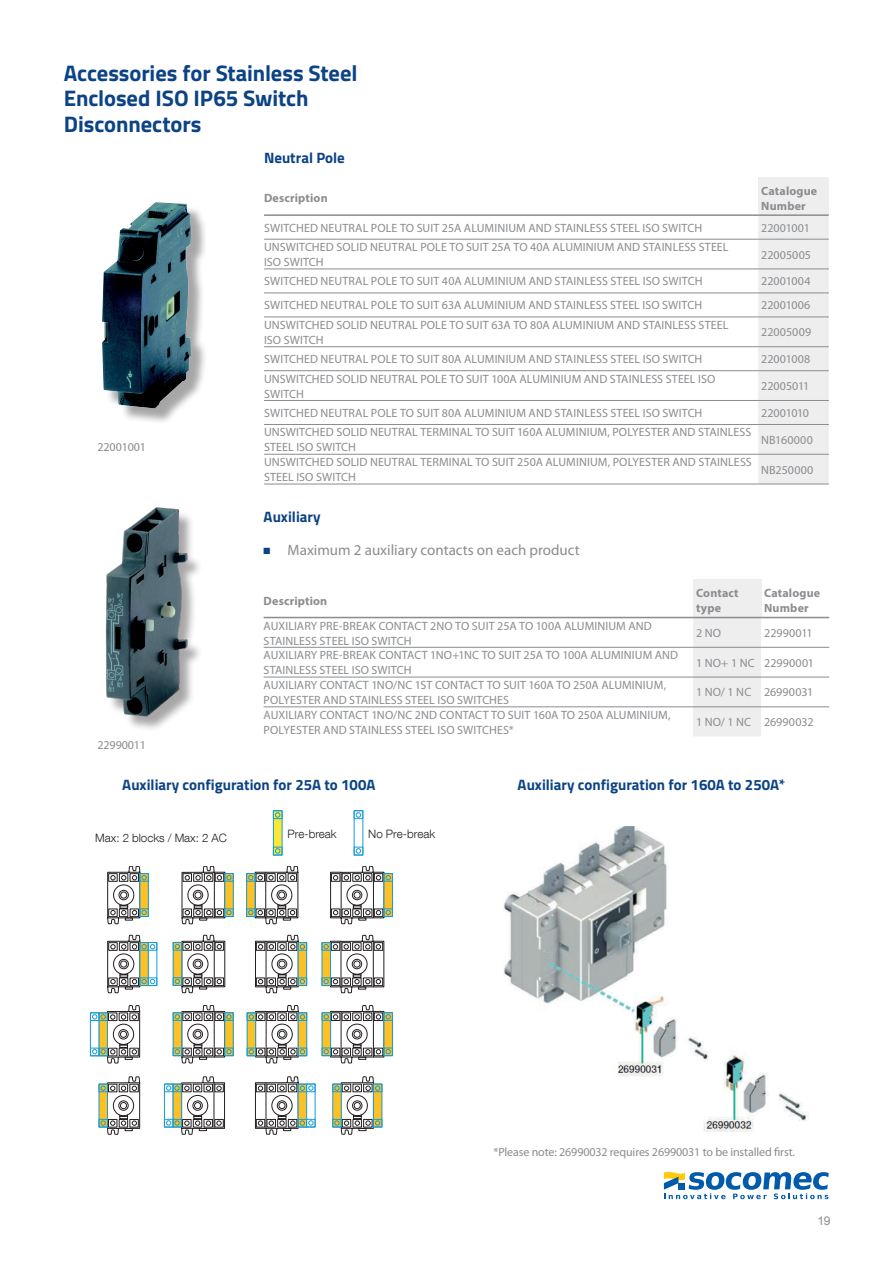
<style>
.page{position:relative;width:893px;height:1263px;background:#fff}
.page>*{position:absolute;margin:0;border:0;box-sizing:border-box;transform-origin:0 0}
.Heading_3_Bold_Blue{font:700 22.5px/25.5px "Titillium";letter-spacing:-.005em;color:#0c4385}
.Heading_4_Bold_Blue{font:700 15px "Titillium";color:#0c4385}
.t1{font:15px "Myriad Pro";color:#8a8c8f}
.Heading_5_Bold_Grey{font:12px/15px "Myriad Pro";letter-spacing:.005em;color:#8a8c8f}
.Body_Notes{font:12px "Myriad Pro";letter-spacing:-.01em;color:#8a8c8f}
.Heading_5_Bold_Grey-2{font:700 12px/15px "Myriad Pro";letter-spacing:.015em;color:#8a8c8f}
.Heading_5_Bold_Grey-3{font:12px "Myriad Pro";letter-spacing:-.035em;color:#8a8c8f}
.t2{font:12px "Arial";color:#8a8c8f}
.t3{font:300 11.55px "Helvetica Neue LT Com";color:#231f20}
.s1{color:#0c4385}
</style>
<div class="page">
<svg style="left:664px;top:1172px;width:165px;height:27px"></svg>
<div style="left:758px;top:177px;width:71px;height:38px;background:#eeeeef"></div>
<div style="left:758px;top:216px;width:71px;height:268px;background:#eeeeef"></div>
<hr style="left:264px;top:239px;width:494px;height:1px;background:#8a8c8f">
<hr style="left:758px;top:239px;width:71px;height:1px;background:#8a8c8f">
<hr style="left:264px;top:269px;width:494px;height:1px;background:#8a8c8f">
<hr style="left:758px;top:269px;width:71px;height:1px;background:#8a8c8f">
<hr style="left:264px;top:293px;width:494px;height:1px;background:#8a8c8f">
<hr style="left:758px;top:293px;width:71px;height:1px;background:#8a8c8f">
<hr style="left:264px;top:317px;width:494px;height:1px;background:#8a8c8f">
<hr style="left:758px;top:317px;width:71px;height:1px;background:#8a8c8f">
<hr style="left:264px;top:346px;width:494px;height:1px;background:#8a8c8f">
<hr style="left:758px;top:346px;width:71px;height:1px;background:#8a8c8f">
<hr style="left:264px;top:370px;width:494px;height:1px;background:#8a8c8f">
<hr style="left:758px;top:370px;width:71px;height:1px;background:#8a8c8f">
<hr style="left:264px;top:400px;width:494px;height:1px;background:#8a8c8f">
<hr style="left:758px;top:400px;width:71px;height:1px;background:#8a8c8f">
<hr style="left:264px;top:424px;width:494px;height:1px;background:#8a8c8f">
<hr style="left:758px;top:424px;width:71px;height:1px;background:#8a8c8f">
<hr style="left:264px;top:454px;width:494px;height:1px;background:#8a8c8f">
<hr style="left:758px;top:454px;width:71px;height:1px;background:#8a8c8f">
<hr style="left:264px;top:484px;width:494px;height:1px;background:#8a8c8f">
<hr style="left:758px;top:484px;width:71px;height:1px;background:#8a8c8f">
<hr style="left:264px;top:214px;width:494px;height:2px;background:#8a8c8f">
<hr style="left:758px;top:214px;width:71px;height:2px;background:#8a8c8f">
<div style="left:693px;top:579px;width:68px;height:38px;background:#eeeeef"></div>
<div style="left:693px;top:618px;width:68px;height:119px;background:#eeeeef"></div>
<hr style="left:264px;top:617px;width:429px;height:1px;background:#8a8c8f">
<hr style="left:693px;top:617px;width:68px;height:1px;background:#8a8c8f">
<hr style="left:761px;top:617px;width:68px;height:1px;background:#8a8c8f">
<hr style="left:264px;top:647px;width:429px;height:1px;background:#8a8c8f">
<hr style="left:693px;top:647px;width:68px;height:1px;background:#8a8c8f">
<hr style="left:761px;top:647px;width:68px;height:1px;background:#8a8c8f">
<hr style="left:264px;top:677px;width:429px;height:1px;background:#8a8c8f">
<hr style="left:693px;top:677px;width:68px;height:1px;background:#8a8c8f">
<hr style="left:761px;top:677px;width:68px;height:1px;background:#8a8c8f">
<hr style="left:264px;top:706px;width:429px;height:1px;background:#8a8c8f">
<hr style="left:693px;top:706px;width:68px;height:1px;background:#8a8c8f">
<hr style="left:761px;top:706px;width:68px;height:1px;background:#8a8c8f">
<div style="left:108px;top:509px;width:95px;height:223px;background:#231f20;opacity:.4"></div>
<img style="left:105px;top:507px;width:87px;height:213px">
<img style="left:503px;top:826px;width:306px;height:306px">
<svg style="left:181px;top:866px;width:53px;height:58px"></svg>
<svg style="left:107px;top:866px;width:42px;height:58px"></svg>
<svg style="left:246px;top:866px;width:52px;height:58px"></svg>
<div style="left:330px;top:872px;width:11px;height:46px;border:1px solid #231f20"></div>
<svg style="left:331px;top:866px;width:62px;height:58px"></svg>
<svg style="left:107px;top:935px;width:50px;height:58px"></svg>
<svg style="left:173px;top:935px;width:51px;height:58px"></svg>
<div style="left:255px;top:941px;width:11px;height:46px;border:1px solid #231f20"></div>
<svg style="left:256px;top:935px;width:51px;height:58px"></svg>
<svg style="left:321px;top:935px;width:62px;height:58px"></svg>
<svg style="left:90px;top:1005px;width:50px;height:58px"></svg>
<svg style="left:173px;top:1005px;width:61px;height:58px"></svg>
<svg style="left:247px;top:1005px;width:60px;height:58px"></svg>
<svg style="left:322px;top:1005px;width:71px;height:58px"></svg>
<svg style="left:98px;top:1076px;width:42px;height:58px"></svg>
<div style="left:214px;top:1082px;width:11px;height:46px;border:1px solid #231f20"></div>
<svg style="left:164px;top:1076px;width:60px;height:58px"></svg>
<div style="left:255px;top:1082px;width:11px;height:46px;border:1px solid #231f20"></div>
<svg style="left:256px;top:1076px;width:60px;height:58px"></svg>
<svg style="left:332px;top:1076px;width:50px;height:58px"></svg>
<svg style="left:273px;top:810px;width:10px;height:45px"></svg>
<svg style="left:354px;top:810px;width:9px;height:45px"></svg>
<div style="left:104px;top:204px;width:103px;height:220px;background:#231f20;opacity:.4"></div>
<img style="left:102px;top:202px;width:89px;height:206px">
<p class="Heading_3_Bold_Blue" style="left:64px;top:59px;width:295px">Accessories for Stainless Steel<br>Enclosed ISO IP65 Switch<br>Disconnectors</p>
<p class="Heading_4_Bold_Blue" style="left:264px;top:147px;width:82px">Neutral Pole</p>
<p class="Heading_5_Bold_Grey-2" style="left:264px;top:190px;width:65px">Description</p>
<p class="Heading_5_Bold_Grey-2" style="left:761px;top:183px;width:58px">Catalogue<br>Number</p>
<p class="Heading_5_Bold_Grey" style="left:264px;top:221px;width:440px">SWITCHED NEUTRAL POLE TO SUIT 25A ALUMINIUM AND STAINLESS STEEL ISO SWITCH</p>
<p class="Heading_5_Bold_Grey" style="left:761px;top:221px;width:50px">22001001</p>
<p class="Heading_5_Bold_Grey" style="left:264px;top:240px;width:466px">UNSWITCHED SOLID NEUTRAL POLE TO SUIT 25A TO 40A ALUMINIUM AND STAINLESS STEEL</p>
<p class="Heading_5_Bold_Grey" style="left:264px;top:255px;width:61px">ISO SWITCH</p>
<p class="Heading_5_Bold_Grey" style="left:761px;top:247px;width:51px">22005005</p>
<p class="Heading_5_Bold_Grey" style="left:264px;top:274px;width:440px">SWITCHED NEUTRAL POLE TO SUIT 40A ALUMINIUM AND STAINLESS STEEL ISO SWITCH</p>
<p class="Heading_5_Bold_Grey" style="left:761px;top:274px;width:51px">22001004</p>
<p class="Heading_5_Bold_Grey" style="left:264px;top:298px;width:440px">SWITCHED NEUTRAL POLE TO SUIT 63A ALUMINIUM AND STAINLESS STEEL ISO SWITCH</p>
<p class="Heading_5_Bold_Grey" style="left:761px;top:298px;width:51px">22001006</p>
<p class="Heading_5_Bold_Grey" style="left:264px;top:317px;width:466px">UNSWITCHED SOLID NEUTRAL POLE TO SUIT 63A TO 80A ALUMINIUM AND STAINLESS STEEL</p>
<p class="Heading_5_Bold_Grey" style="left:264px;top:332px;width:61px">ISO SWITCH</p>
<p class="Heading_5_Bold_Grey" style="left:761px;top:325px;width:52px">22005009</p>
<p class="Body_Notes" style="left:98px;top:440px;width:50px">22001001</p>
<p class="Body_Notes" style="left:98px;top:738px;width:50px">22990011</p>
<p class="Heading_5_Bold_Grey" style="left:264px;top:352px;width:440px">SWITCHED NEUTRAL POLE TO SUIT 80A ALUMINIUM AND STAINLESS STEEL ISO SWITCH</p>
<p class="Heading_5_Bold_Grey" style="left:761px;top:352px;width:51px">22001008</p>
<p class="Heading_5_Bold_Grey" style="left:264px;top:371px;width:453px">UNSWITCHED SOLID NEUTRAL POLE TO SUIT 100A ALUMINIUM AND STAINLESS STEEL ISO</p>
<p class="Heading_5_Bold_Grey" style="left:264px;top:386px;width:41px">SWITCH</p>
<p class="Heading_5_Bold_Grey" style="left:761px;top:379px;width:50px">22005011</p>
<p class="Heading_5_Bold_Grey" style="left:264px;top:406px;width:440px">SWITCHED NEUTRAL POLE TO SUIT 80A ALUMINIUM AND STAINLESS STEEL ISO SWITCH</p>
<p class="Heading_5_Bold_Grey-3" style="left:761px;top:406px;width:49px">22001010</p>
<p class="Heading_5_Bold_Grey" style="left:264px;top:425px;width:489px">UNSWITCHED SOLID NEUTRAL TERMINAL TO SUIT 160A ALUMINIUM, POLYESTER AND STAINLESS</p>
<p class="Heading_5_Bold_Grey" style="left:264px;top:440px;width:93px">STEEL ISO SWITCH</p>
<p class="Heading_5_Bold_Grey" style="left:761px;top:433px;width:53px">NB160000</p>
<p class="Heading_5_Bold_Grey" style="left:264px;top:455px;width:489px">UNSWITCHED SOLID NEUTRAL TERMINAL TO SUIT 250A ALUMINIUM, POLYESTER AND STAINLESS</p>
<p class="Heading_5_Bold_Grey" style="left:264px;top:470px;width:93px">STEEL ISO SWITCH</p>
<p class="Heading_5_Bold_Grey" style="left:761px;top:462px;width:54px">NB250000</p>
<p class="Heading_4_Bold_Blue" style="left:264px;top:505px;width:58px">Auxiliary</p>
<p class="t1" style="left:264px;top:542px;width:318px"><span class="s1">■</span> Maximum 2 auxiliary contacts on each product</p>
<p class="Heading_5_Bold_Grey-2" style="left:264px;top:593px;width:65px">Description</p>
<p class="Heading_5_Bold_Grey-2" style="left:696px;top:585px;width:44px">Contact type</p>
<p class="Heading_5_Bold_Grey-2" style="left:764px;top:585px;width:58px">Catalogue<br>Number</p>
<p class="Heading_5_Bold_Grey" style="left:264px;top:618px;width:390px">AUXILIARY PRE-BREAK CONTACT 2NO TO SUIT 25A TO 100A ALUMINIUM AND<br>STAINLESS STEEL ISO SWITCH</p>
<p class="Heading_5_Bold_Grey" style="left:696px;top:626px;width:27px">2 NO</p>
<p class="Heading_5_Bold_Grey" style="left:764px;top:626px;width:50px">22990011</p>
<p class="Heading_5_Bold_Grey" style="left:264px;top:648px;width:416px">AUXILIARY PRE-BREAK CONTACT 1NO+1NC TO SUIT 25A TO 100A ALUMINIUM AND<br>STAINLESS STEEL ISO SWITCH</p>
<p class="Heading_5_Bold_Grey" style="left:696px;top:655px;width:60px">1 NO+ 1 NC</p>
<p class="Heading_5_Bold_Grey" style="left:764px;top:655px;width:51px">22990001</p>
<p class="Heading_5_Bold_Grey" style="left:264px;top:678px;width:404px">AUXILIARY CONTACT 1NO/NC 1ST CONTACT TO SUIT 160A TO 250A ALUMINIUM,<br>POLYESTER AND STAINLESS STEEL ISO SWITCHES</p>
<p class="Heading_5_Bold_Grey" style="left:696px;top:685px;width:57px">1 NO/ 1 NC</p>
<p class="Heading_5_Bold_Grey" style="left:764px;top:685px;width:51px">26990031</p>
<p class="Heading_5_Bold_Grey" style="left:264px;top:707px;width:409px">AUXILIARY CONTACT 1NO/NC 2ND CONTACT TO SUIT 160A TO 250A ALUMINIUM,<br>POLYESTER AND STAINLESS STEEL ISO SWITCHES*</p>
<p class="Heading_5_Bold_Grey" style="left:696px;top:715px;width:57px">1 NO/ 1 NC</p>
<p class="Heading_5_Bold_Grey" style="left:764px;top:715px;width:51px">26990032</p>
<p class="Heading_4_Bold_Blue" style="left:122px;top:773px;width:255px">Auxiliary configuration for 25A to 100A</p>
<p class="Heading_4_Bold_Blue" style="left:518px;top:773px;width:269px">Auxiliary configuration for 160A to 250A*</p>
<p class="t3" style="left:95px;top:830px;width:133px">Max: 2 blocks / Max: 2 AC</p>
<p class="t3" style="left:287px;top:827px;width:51px">Pre-break</p>
<p class="t3" style="left:368px;top:827px;width:68px">No Pre-break</p>
<p class="Body_Notes" style="left:493px;top:1146px;width:303px">*Please note: 26990032 requires 26990031 to be installed first.</p>
<p class="t2" style="left:817px;top:1213px;width:15px">19</p>
</div>
